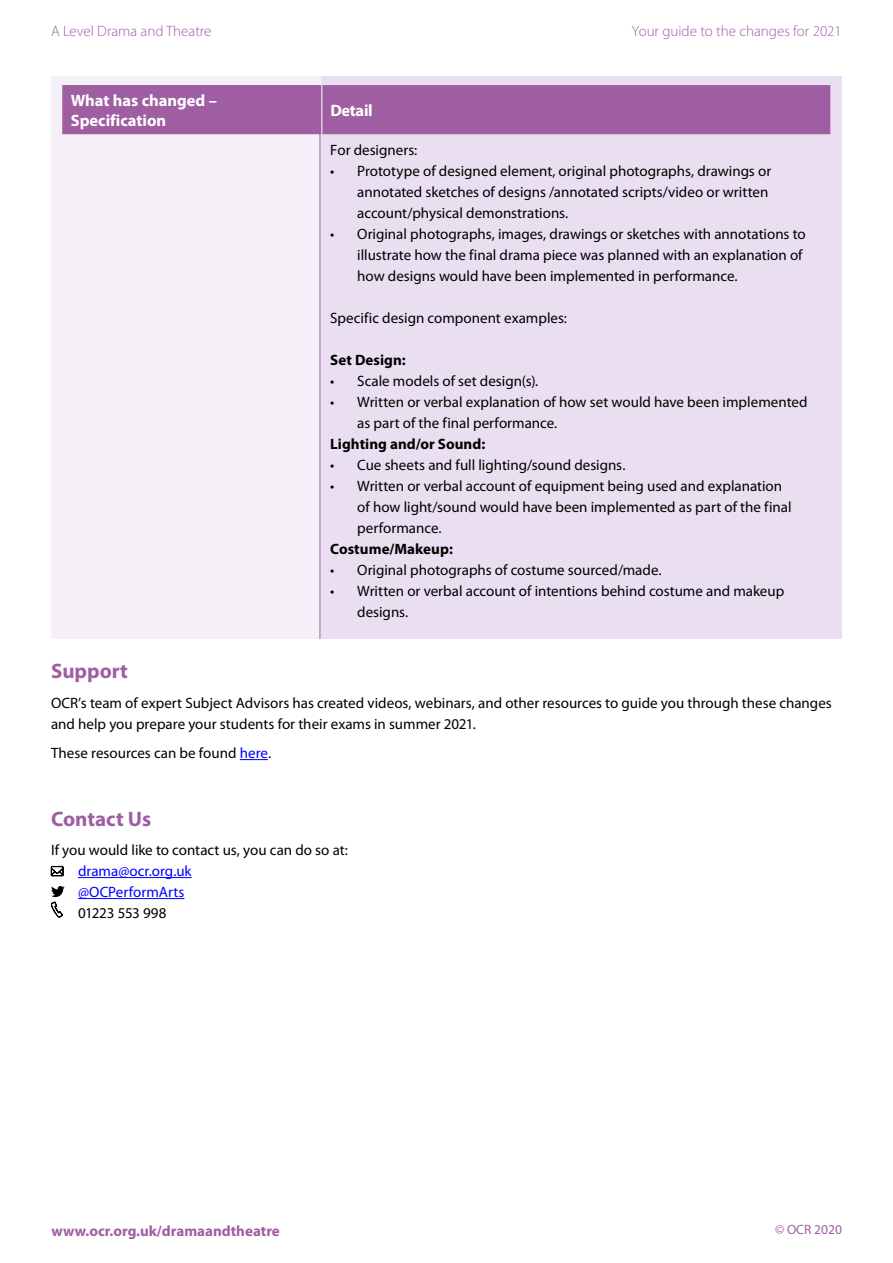
<style>
.page{position:relative;width:893px;height:1263px;background:#fff}
.page>*{position:absolute;margin:0;border:0;box-sizing:border-box;transform-origin:0 0}
.Header_2{font:700 21px "Myriad Pro";color:#a05ea2}
.Table_header{font:700 16.5px/19.8px "Myriad Pro";color:#fff}
.Body_text{font:15px/21px "Myriad Pro";color:#000}
.t1{font:300 15px "Myriad Pro";color:#a05ea2}
.Bullets{font:15px "Myriad Pro";color:#000}
.Bullets-2{font:700 15px "Myriad Pro";letter-spacing:.005em;color:#000}
.Body_text-2{font:15px "Myriad Pro";color:#00f}
.Header_1{font:700 15px "Myriad Pro";color:#a05ea2}
.t2{font:13.5px "Myriad Pro";color:#a05ea2}
.s1{color:#00f}
</style>
<div class="page">
<div style="left:320px;top:77px;width:522px;height:562px;background:#eadff0"></div>
<div style="left:51px;top:77px;width:269px;height:562px;background:#f5eff8"></div>
<div style="left:62px;top:85px;width:768px;height:49px;background:#a05ea2"></div>
<hr style="left:321px;top:85px;width:1px;height:49px;background:#fff">
<hr style="left:320px;top:133px;width:1px;height:506px;background:#a05ea2">
<svg style="left:240px;top:759px;width:28px;height:1px"></svg>
<hr style="left:78px;top:877px;width:114px;height:1px;background:#00f">
<hr style="left:78px;top:898px;width:106px;height:1px;background:#00f">
<svg style="left:51px;top:866px;width:12px;height:11px"></svg>
<svg style="left:51px;top:886px;width:14px;height:31px"></svg>
<p class="t1" style="left:51px;top:23px;width:162px">A Level Drama and Theatre</p>
<p class="t1" style="left:632px;top:23px;width:211px">Your guide to the changes for 2021</p>
<p class="Table_header" style="left:71px;top:90px;width:148px">What has changed –<br>Specification</p>
<p class="Table_header" style="left:330px;top:100px;width:44px">Detail</p>
<p class="Bullets" style="left:330px;top:141px;width:89px">For designers:</p>
<p class="Body_text" style="left:357px;top:160px;width:415px;text-indent:-27px">• Prototype of designed element, original photographs, drawings or annotated sketches of designs /annotated scripts/video or written account/physical demonstrations.</p>
<p class="Body_text" style="left:357px;top:223px;width:450px;text-indent:-27px">• Original photographs, images, drawings or sketches with annotations to illustrate how the final drama piece was planned with an explanation of how designs would have been implemented in performance.</p>
<p class="Bullets" style="left:330px;top:309px;width:238px">Specific design component examples:</p>
<p class="Bullets-2" style="left:330px;top:350px;width:77px">Set Design:</p>
<p class="Body_text" style="left:330px;top:370px;width:210px">• Scale models of set design(s).</p>
<p class="Body_text" style="left:357px;top:391px;width:452px;text-indent:-27px">• Written or verbal explanation of how set would have been implemented as part of the final performance.</p>
<p class="Bullets-2" style="left:330px;top:434px;width:156px">Lighting and/or Sound:</p>
<p class="Body_text" style="left:330px;top:454px;width:297px">• Cue sheets and full lighting/sound designs.</p>
<p class="Body_text" style="left:357px;top:475px;width:436px;text-indent:-27px">• Written or verbal account of equipment being used and explanation of how light/sound would have been implemented as part of the final performance.</p>
<p class="Bullets-2" style="left:330px;top:539px;width:124px">Costume/Makeup:</p>
<p class="Body_text" style="left:330px;top:559px;width:333px">• Original photographs of costume sourced/made.</p>
<p class="Body_text" style="left:357px;top:580px;width:428px;text-indent:-27px">• Written or verbal account of intentions behind costume and makeup designs.</p>
<p class="Header_2" style="left:51px;top:657px;width:79px">Support</p>
<p class="Body_text" style="left:51px;top:692px;width:782px">OCR’s team of expert Subject Advisors has created videos, webinars, and other resources to guide you through these changes and help you prepare your students for their exams in summer 2021.</p>
<p class="Body_text" style="left:51px;top:742px;width:222px">These resources can be found <span class="s1">here</span>.</p>
<p class="Header_2" style="left:51px;top:805px;width:102px">Contact Us</p>
<p class="Body_text" style="left:51px;top:839px;width:298px">If you would like to contact us, you can do so at:</p>
<p class="Body_text-2" style="left:78px;top:862px;width:115px">drama@ocr.org.uk</p>
<p class="Body_text-2" style="left:78px;top:883px;width:108px">@OCPerformArts</p>
<p class="Body_text" style="left:78px;top:902px;width:90px">01223 553 998</p>
<p class="Header_1" style="left:51px;top:1221px;width:230px">www.ocr.org.uk/dramaandtheatre</p>
<p class="t2" style="left:775px;top:1221px;width:68px">© OCR 2020</p>
</div>
